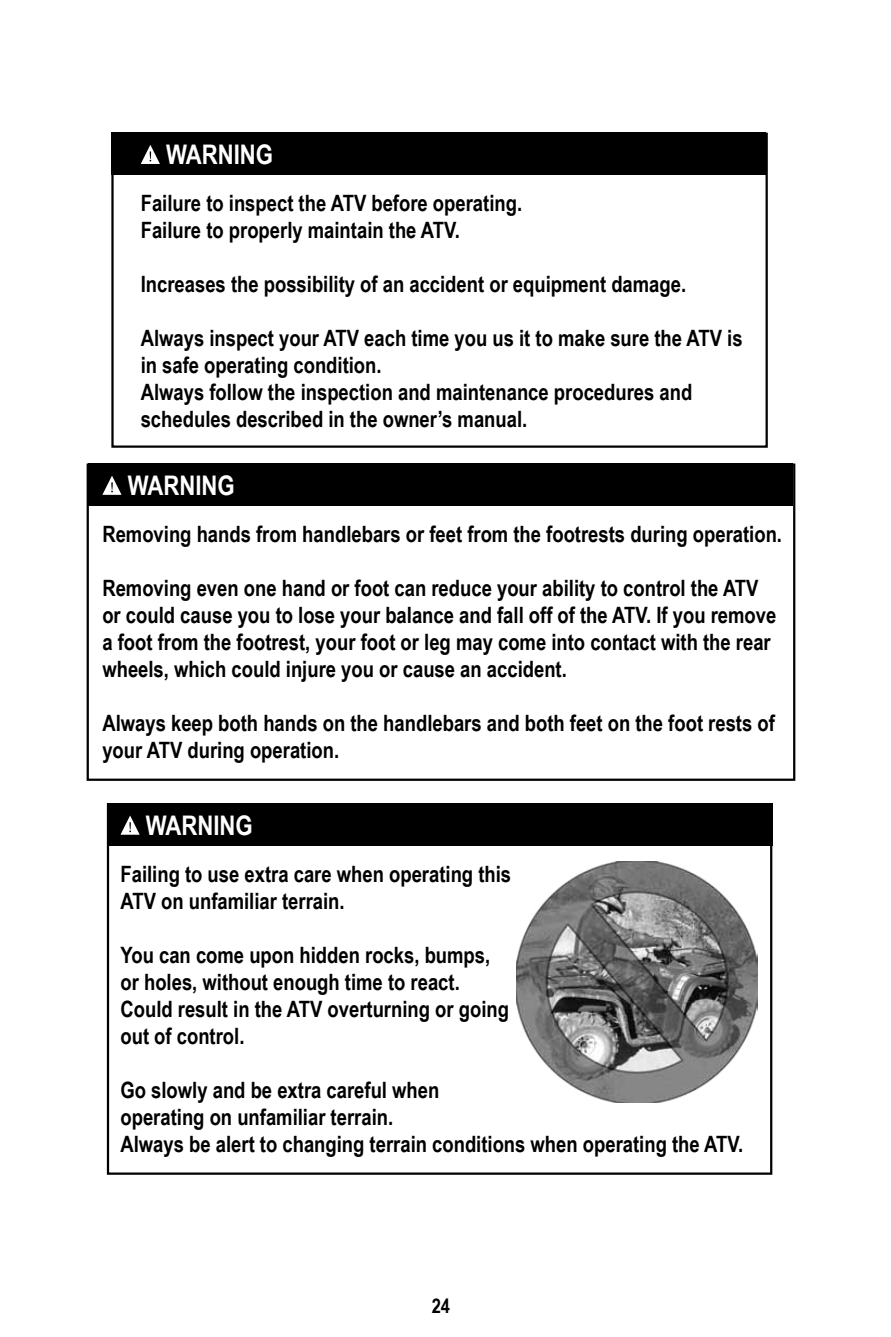
<style>
.page{position:relative;width:891px;height:1337px;background:#fff}
.page>*{position:absolute;margin:0;border:0;box-sizing:border-box;transform-origin:0 0}
.t1{font:700 27px "Arial Narrow";color:#fff}
.t2{font:700 22.5px/27px "Arial Narrow";color:#000}
.t3{font:700 20.25px "Arial Narrow";color:#000}
</style>
<div class="page">
<img style="left:516px;top:862px;width:241px;height:240px">
<div style="left:107px;top:803px;width:665px;height:43px;background:#000"></div>
<svg style="left:121px;top:815px;width:19px;height:19px"></svg>
<div style="left:111px;top:133px;width:655px;height:42px;background:#000"></div>
<svg style="left:141px;top:145px;width:19px;height:19px"></svg>
<div style="left:89px;top:463px;width:704px;height:43px;background:#000"></div>
<svg style="left:102px;top:476px;width:20px;height:19px"></svg>
<p class="t1" style="left:166px;top:134px;width:109px">WARNING</p>
<p class="t2" style="left:141px;top:189px;width:383px">Failure to inspect the ATV before operating.<br>Failure to properly maintain the ATV.</p>
<p class="t2" style="left:141px;top:270px;width:547px">Increases the possibility of an accident or equipment damage.</p>
<p class="t2" style="left:141px;top:324px;width:603px">Always inspect your ATV each time you us it to make sure the ATV is in safe operating condition.<br>Always follow the inspection and maintenance procedures and schedules described in the owner’s manual.</p>
<p class="t1" style="left:128px;top:465px;width:109px">WARNING</p>
<p class="t2" style="left:102px;top:519px;width:681px">Removing hands from handlebars or feet from the footrests during operation.</p>
<p class="t2" style="left:102px;top:573px;width:676px">Removing even one hand or foot can reduce your ability to control the ATV or could cause you to lose your balance and fall off of the ATV. If you remove a foot from the footrest, your foot or leg may come into contact with the rear wheels, which could injure you or cause an accident.</p>
<p class="t2" style="left:102px;top:708px;width:674px">Always keep both hands on the handlebars and both feet on the foot rests of your ATV during operation.</p>
<p class="t1" style="left:146px;top:804px;width:109px">WARNING</p>
<p class="t2" style="left:120px;top:859px;width:392px">Failing to use extra care when operating this<br>ATV on unfamiliar terrain.</p>
<p class="t2" style="left:120px;top:940px;width:390px">You can come upon hidden rocks, bumps, or holes, without enough time to react.<br>Could result in the ATV overturning or going out of control.</p>
<p class="t2" style="left:120px;top:1075px;width:624px">Go slowly and be extra careful when<br>operating on unfamiliar terrain.<br>Always be alert to changing terrain conditions when operating the ATV.</p>
<p class="t3" style="left:432px;top:1290px;width:20px">24</p>
</div>
